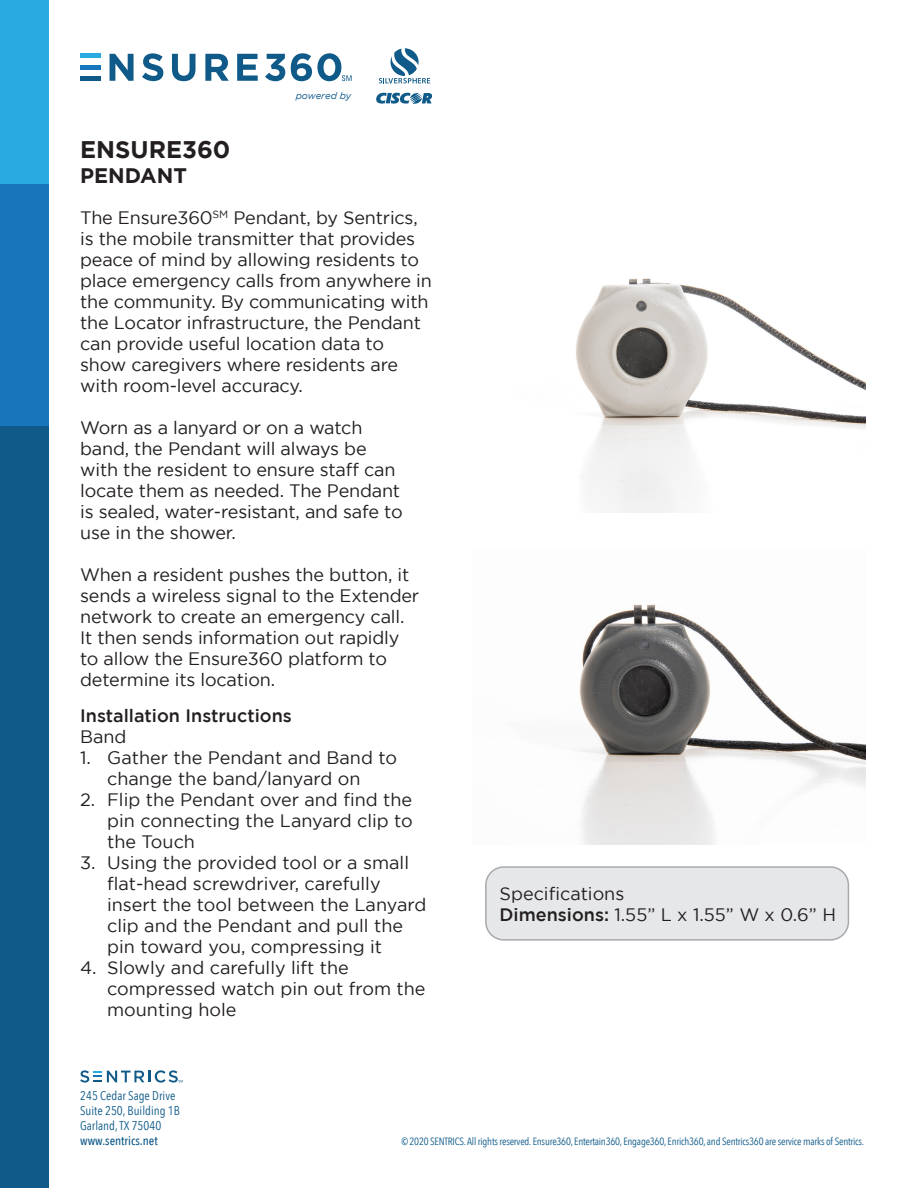
<style>
.page{position:relative;width:918px;height:1188px;background:#fff}
.page>*{position:absolute;margin:0;border:0;box-sizing:border-box;transform-origin:0 0}
.t1{font:700 24px "Gotham";color:#231f20}
.t2{font:700 21px "Gotham";color:#231f20}
.t3{font:18px/21px "Gotham";letter-spacing:-.01em;color:#231f20}
.t4{font:500 18px "Gotham";color:#231f20}
.t5{font:12.6px "Avenir Next Condensed";color:#0f5a89}
.t6{font:500 12.6px "Avenir Next Condensed";color:#0f5a89}
.t7{font:10.5px "Avenir Next Condensed";letter-spacing:-.02em;color:#0f5a89}
.t8{font:italic 9.45px "Gotham";letter-spacing:-.005em;color:#0f5a89}
.s1{font-weight:500}
</style>
<div class="page">
<div style="left:0;top:426px;width:48px;height:762px;background:#0f5a89"></div>
<div style="left:0;top:184px;width:48px;height:242px;background:#1775bc"></div>
<div style="left:0;top:0;width:48px;height:184px;background:#29abe2"></div>
<svg style="left:376px;top:92px;width:57px;height:12px"></svg>
<div style="left:80px;top:76px;width:21px;height:5px;background:#0f5a89"></div>
<hr style="left:80px;top:65px;width:21px;height:4px;background:#1775bc">
<hr style="left:80px;top:54px;width:21px;height:4px;background:#29abe2">
<svg style="left:110px;top:54px;width:24px;height:27px"></svg>
<svg style="left:142px;top:53px;width:21px;height:28px"></svg>
<svg style="left:172px;top:54px;width:24px;height:27px"></svg>
<svg style="left:205px;top:54px;width:24px;height:27px"></svg>
<svg style="left:237px;top:54px;width:21px;height:27px"></svg>
<svg style="left:265px;top:54px;width:20px;height:27px"></svg>
<svg style="left:291px;top:53px;width:61px;height:28px"></svg>
<svg style="left:379px;top:48px;width:51px;height:35px"></svg>
<svg style="left:80px;top:1070px;width:103px;height:13px"></svg>
<img style="left:576px;top:278px;width:290px;height:235px">
<img style="left:577px;top:604px;width:289px;height:240px">
<div style="left:486px;top:867px;width:362px;height:73px;background:#e6e7e9;border-radius:18px"></div>
<div style="left:485px;top:866px;width:364px;height:75px;border:2px solid #a8a9ad;border-radius:18px"></div>
<p class="t1" style="left:80px;top:134px;width:152px">ENSURE360</p>
<p class="t2" style="left:80px;top:162px;width:108px">PENDANT</p>
<p class="t8" style="left:296px;top:90px;width:57px">powered by</p>
<p class="t3" style="left:80px;top:207px;width:353px">The Ensure360<sup>SM</sup> Pendant, by Sentrics, is the mobile transmitter that provides peace of mind by allowing residents to place emergency calls from anywhere in the community. By communicating with the Locator infrastructure, the Pendant can provide useful location data to show caregivers where residents are with room-level accuracy.</p>
<p class="t3" style="left:80px;top:417px;width:324px">Worn as a lanyard or on a watch band, the Pendant will always be with the resident to ensure staff can locate them as needed. The Pendant is sealed, water-resistant, and safe to use in the shower.</p>
<p class="t3" style="left:80px;top:564px;width:341px">When a resident pushes the button, it sends a wireless signal to the Extender network to create an emergency call.<br>It then sends information out rapidly to allow the Ensure360 platform to determine its location.</p>
<p class="t4" style="left:80px;top:704px;width:213px">Installation Instructions</p>
<p class="t3" style="left:80px;top:726px;width:48px">Band</p>
<p class="t3" style="left:80px;top:747px;width:318px;text-align:center">1. Gather the Pendant and Band to change the band/lanyard on</p>
<p class="t3" style="left:107px;top:789px;width:307px;text-align:justify;text-indent:-27px">2. Flip the Pendant over and find the pin connecting the Lanyard clip to the Touch</p>
<p class="t3" style="left:107px;top:852px;width:321px;text-indent:-27px">3. Using the provided tool or a small flat-head screwdriver, carefully insert the tool between the Lanyard clip and the Pendant and pull the pin toward you, compressing it</p>
<p class="t3" style="left:107px;top:957px;width:320px;text-indent:-27px">4. Slowly and carefully lift the compressed watch pin out from the mounting hole</p>
<p class="t3" style="left:500px;top:883px;width:126px">Specifications</p>
<p class="t3" style="left:500px;top:904px;width:338px"><span class="s1">Dimensions:</span> 1.55” L x 1.55” W x 0.6” H</p>
<p class="t5" style="left:80px;top:1085px;width:97px">245 Cedar Sage Drive</p>
<p class="t5" style="left:80px;top:1100px;width:101px">Suite 250, Building 1B</p>
<p class="t5" style="left:80px;top:1115px;width:83px">Garland, TX 75040</p>
<p class="t6" style="left:80px;top:1133px;width:79px">www.sentrics.net</p>
<p class="t7" style="left:401px;top:1132px;width:464px">© 2020 SENTRICS. All rights reserved. Ensure360, Entertain360, Engage360, Enrich360, and Sentrics360 are service marks of Sentrics.</p>
</div>
